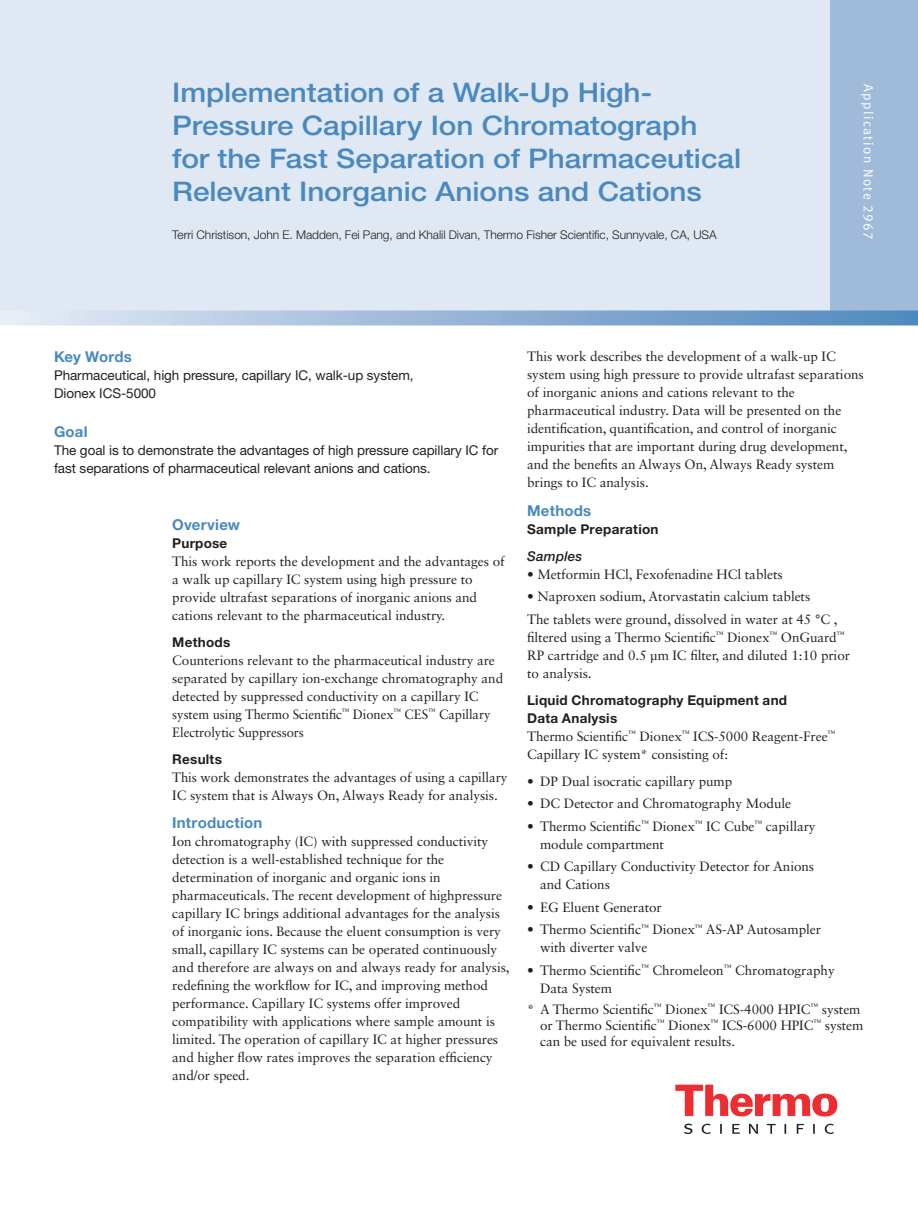
<style>
.page{position:relative;width:918px;height:1215px;background:#fff}
.page>*{position:absolute;margin:0;border:0;box-sizing:border-box;transform-origin:0 0}
.t1{font:500 27px/33px "Helvetica Neue LT Std";letter-spacing:-.005em;color:#4a89be;scale:1.1 1}
.t2{font:700 15px "Helvetica Neue LT Std";letter-spacing:.015em;color:#4a89be}
.t3{font:13.5px/18px "Sabon LT Std";letter-spacing:-.005em;color:#231f20}
.t4{font:13.5px/18px "Helvetica Neue LT Std";letter-spacing:-.005em;color:#231f20}
.t5{font:700 13.5px/18px "Helvetica Neue LT Std";letter-spacing:.02em;color:#231f20}
.t6{font:13.5px "Meta Normal LF";letter-spacing:.1em;color:#fff}
.t7{font:italic 500 13.5px "Helvetica Neue LT Std";letter-spacing:.015em;color:#231f20}
.t8{font:300 12px "Helvetica Neue LT Std";letter-spacing:-.005em;color:#231f20}
</style>
<div class="page">
<div style="left:0;top:0;width:918px;height:317px;background:#dfe8f3"></div>
<div style="left:831px;top:0;width:87px;height:316px;background:#a0bada"></div>
<div style="left:0;top:310px;width:918px;height:16px;background:linear-gradient(to right,#e5e9f5,#4d85bd)"></div>
<svg style="left:675px;top:1085px;width:162px;height:32px"></svg>
<svg style="left:684px;top:1124px;width:150px;height:10px"></svg>
<h1 class="t1" style="left:172px;top:76px;width:519px">Implementation of a Walk-Up High-Pressure Capillary Ion Chromatograph<br>for the Fast Separation of Pharmaceutical Relevant Inorganic Anions and Cations</h1>
<p class="t8" style="left:172px;top:228px;width:546px">Terri Christison, John E. Madden, Fei Pang, and Khalil Divan, Thermo Fisher Scientific, Sunnyvale, CA, USA</p>
<p class="t6" style="left:876px;top:84px;width:157px;rotate:90deg">Application Note 2967</p>
<p class="t2" style="left:54px;top:347px;width:80px">Key Words</p>
<p class="t4" style="left:54px;top:366px;width:361px">Pharmaceutical, high pressure, capillary IC, walk-up system,<br>Dionex ICS-5000</p>
<p class="t2" style="left:54px;top:422px;width:35px">Goal</p>
<p class="t4" style="left:54px;top:441px;width:446px">The goal is to demonstrate the advantages of high pressure capillary IC for fast separations of pharmaceutical relevant anions and cations.</p>
<p class="t2" style="left:172px;top:515px;width:69px">Overview</p>
<p class="t5" style="left:172px;top:534px;width:57px">Purpose</p>
<p class="t3" style="left:172px;top:552px;width:334px">This work reports the development and the advantages of a walk up capillary IC system using high pressure to provide ultrafast separations of inorganic anions and cations relevant to the pharmaceutical industry.</p>
<p class="t5" style="left:172px;top:633px;width:60px">Methods</p>
<p class="t3" style="left:172px;top:651px;width:332px">Counterions relevant to the pharmaceutical industry are separated by capillary ion-exchange chromatography and detected by suppressed conductivity on a capillary IC system using Thermo Scientific<sup>™</sup> Dionex<sup>™</sup> CES<sup>™</sup> Capillary Electrolytic Suppressors</p>
<p class="t5" style="left:172px;top:750px;width:51px">Results</p>
<p class="t3" style="left:172px;top:768px;width:337px">This work demonstrates the advantages of using a capillary<br>IC system that is Always On, Always Ready for analysis.</p>
<p class="t2" style="left:172px;top:814px;width:92px">Introduction</p>
<p class="t3" style="left:172px;top:833px;width:339px">Ion chromatography (IC) with suppressed conductivity detection is a well-established technique for the determination of inorganic and organic ions in pharmaceuticals. The recent development of highpressure capillary IC brings additional advantages for the analysis of inorganic ions. Because the eluent consumption is very small, capillary IC systems can be operated continuously and therefore are always on and always ready for analysis, redefining the workflow for IC, and improving method performance. Capillary IC systems offer improved compatibility with applications where sample amount is limited. The operation of capillary IC at higher pressures and higher flow rates improves the separation efficiency and/or speed.</p>
<p class="t3" style="left:527px;top:347px;width:338px">This work describes the development of a walk-up IC system using high pressure to provide ultrafast separations of inorganic anions and cations relevant to the pharmaceutical industry. Data will be presented on the identification, quantification, and control of inorganic impurities that are important during drug development, and the benefits an Always On, Always Ready system brings to IC analysis.</p>
<p class="t2" style="left:527px;top:501px;width:66px">Methods</p>
<p class="t5" style="left:527px;top:520px;width:133px">Sample Preparation</p>
<p class="t7" style="left:527px;top:548px;width:57px">Samples</p>
<p class="t3" style="left:527px;top:565px;width:257px">• Metformin HCl, Fexofenadine HCl tablets</p>
<p class="t3" style="left:527px;top:585px;width:312px;line-height:22.5px">• Naproxen sodium, Atorvastatin calcium tablets<br>The tablets were ground, dissolved in water at 45 °C ,</p>
<p class="t3" style="left:527px;top:628px;width:324px">filtered using a Thermo Scientific<sup>™</sup> Dionex<sup>™</sup> OnGuard<sup>™<br></sup>RP cartridge and 0.5 μm IC filter, and diluted 1:10 prior to analysis.</p>
<p class="t5" style="left:527px;top:691px;width:262px">Liquid Chromatography Equipment and<br>Data Analysis</p>
<p class="t3" style="left:527px;top:727px;width:310px">Thermo Scientific<sup>™</sup> Dionex<sup>™</sup> ICS-5000 Reagent-Free<sup>™<br></sup>Capillary IC system* consisting of:</p>
<p class="t3" style="left:527px;top:772px;width:207px">• DP Dual isocratic capillary pump</p>
<p class="t3" style="left:527px;top:794px;width:266px">• DC Detector and Chromatography Module</p>
<p class="t3" style="left:540px;top:817px;width:277px;text-indent:-13px">• Thermo Scientific<sup>™</sup> Dionex<sup>™</sup> IC Cube<sup>™</sup> capillary module compartment</p>
<p class="t3" style="left:540px;top:857px;width:276px;text-indent:-13px">• CD Capillary Conductivity Detector for Anions and Cations</p>
<p class="t3" style="left:527px;top:898px;width:136px">• EG Eluent Generator</p>
<p class="t3" style="left:540px;top:920px;width:283px;text-indent:-13px">• Thermo Scientific<sup>™</sup> Dionex<sup>™</sup> AS-AP Autosampler with diverter valve</p>
<p class="t3" style="left:540px;top:961px;width:296px;text-indent:-13px">• Thermo Scientific<sup>™</sup> Chromeleon<sup>™</sup> Chromatography<br>Data System</p>
<p class="t3" style="left:540px;top:1001px;width:325px;line-height:16.2px;text-indent:-13px">* A Thermo Scientific<sup>™</sup> Dionex<sup>™</sup> ICS-4000 HPIC<sup>™</sup> system or Thermo Scientific<sup>™</sup> Dionex<sup>™</sup> ICS-6000 HPIC<sup>™</sup> system can be used for equivalent results.</p>
</div>
